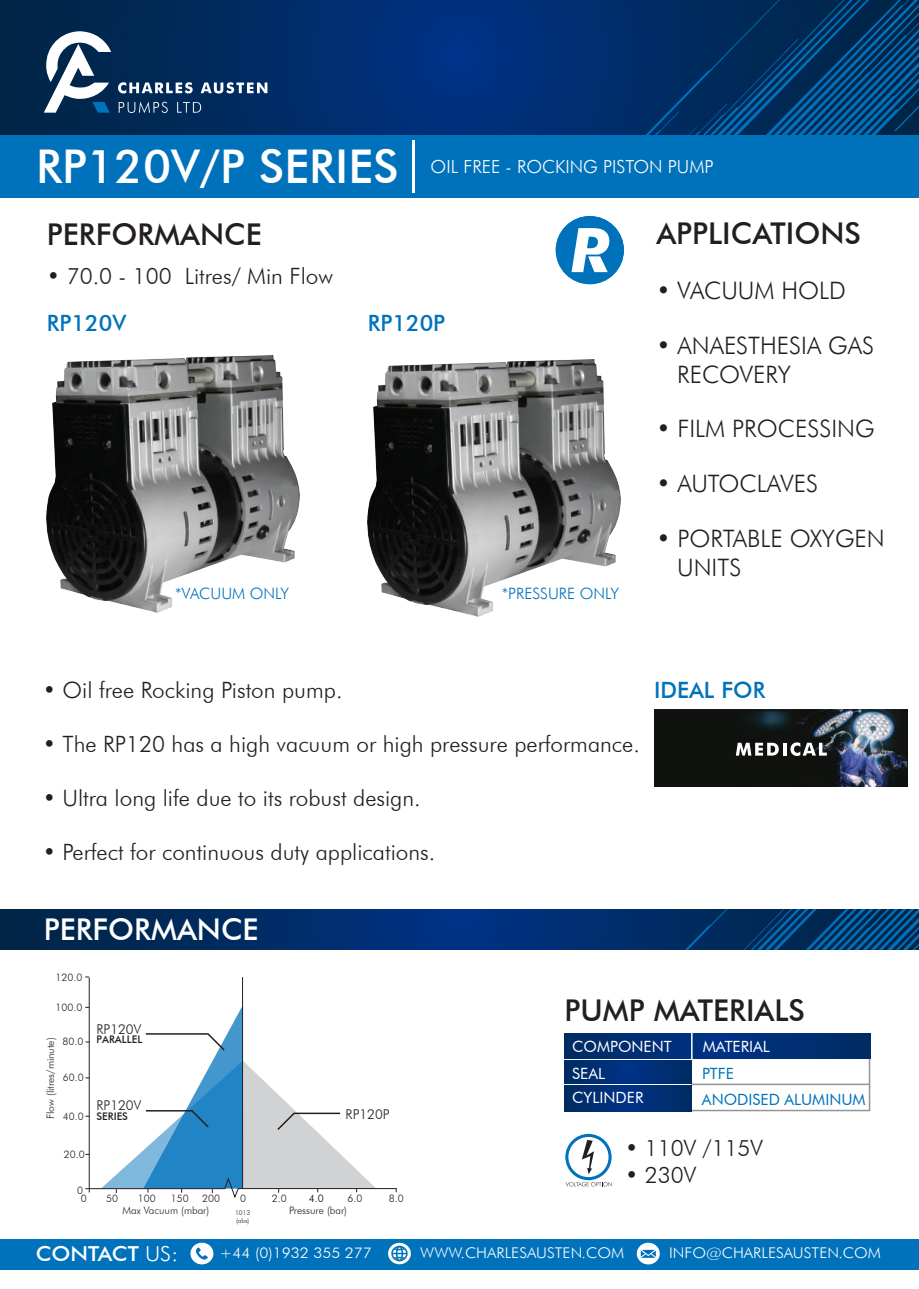
<style>
.page{position:relative;width:919px;height:1289px;background:#fff}
.page>*{position:absolute;margin:0;border:0;box-sizing:border-box;transform-origin:0 0}
.t1{font:500 46.5px "Futura BT";color:#fff}
.t2{font:500 30px "Futura BT";color:#231f20}
.t3{font:500 30px "Futura BT";color:#fff}
.t4{font:300 24px/28.8px "Futura BT";color:#231f20}
.t5{font:300 22.5px "Futura BT";color:#231f20}
.t6{font:500 22.5px "Futura BT";color:#0072bc}
.t7{font:500 20.7px "Futura BT";letter-spacing:-.005em;color:#fff;scale:1.06 1}
.t8{font:300 18px "Futura BT";color:#fff}
.t9{font:300 15.6px "Futura BT";color:#0072bc}
.t10{font:15.45px/24px "Futura BT";color:#fff}
.t11{font:15.45px/25.5px "Futura BT";color:#0072bc}
.t12{font:300 14.7px "Futura BT";color:#fff;scale:1.06 1}
.t13{font:300 13.5px "Futura BT";color:#231f20}
.t14{font:500 10.5px "Futura BT";color:#231f20}
.t15{font:300 10.35px/11.4px "Futura BT";color:#231f20}
.t16{font:300 10.35px "Futura BT";color:#000}
.t17{font:300 6.6px/7.9px "Futura BT";color:#231f20}
.s1{font-weight:300}
</style>
<div class="page">
<svg style="left:1px;top:909px;width:917px;height:40px"></svg>
<div style="left:0;top:1238px;width:918px;height:31px;background:#0072bc"></div>
<svg style="left:387px;top:1241px;width:25px;height:24px"></svg>
<svg style="left:388px;top:1242px;width:23px;height:22px"></svg>
<div style="left:391px;top:1245px;width:16px;height:16px;border:2px solid #0072bc;border-radius:50%"></div>
<div style="left:396px;top:1245px;width:7px;height:16px;border:2px solid #0072bc;border-radius:50%"></div>
<svg style="left:392px;top:1246px;width:15px;height:13px"></svg>
<svg style="left:635px;top:1241px;width:26px;height:24px"></svg>
<svg style="left:636px;top:1242px;width:23px;height:22px"></svg>
<svg style="left:638px;top:1247px;width:19px;height:12px"></svg>
<svg style="left:189px;top:1241px;width:26px;height:24px"></svg>
<div style="left:190px;top:1242px;width:23px;height:22px;background:#fff;border-radius:50%"></div>
<svg style="left:196px;top:1247px;width:12px;height:12px"></svg>
<svg style="left:565px;top:1182px;width:46px;height:4px"></svg>
<svg style="left:565px;top:1133px;width:46px;height:47px"></svg>
<div style="left:568px;top:1136px;width:40px;height:41px;background:#fff;border-radius:50%"></div>
<svg style="left:581px;top:1140px;width:13px;height:34px"></svg>
<svg style="left:564px;top:1060px;width:108px;height:23px;fill:#002f77"></svg>
<svg style="left:564px;top:1085px;width:108px;height:26px;fill:#002f77"></svg>
<div style="left:564px;top:1033px;width:306px;height:25px;background:#002e6f"></div>
<svg style="left:672px;top:1033px;width:198px;height:78px"></svg>
<svg style="left:0;top:0;width:918px;height:135px"></svg>
<svg style="left:41px;top:30px;width:70px;height:83px"></svg>
<svg style="left:118px;top:82px;width:75px;height:11px"></svg>
<svg style="left:201px;top:82px;width:66px;height:11px"></svg>
<svg style="left:119px;top:101px;width:49px;height:12px"></svg>
<svg style="left:177px;top:102px;width:24px;height:11px"></svg>
<div style="left:0;top:135px;width:918px;height:62px;background:#0072bc"></div>
<hr style="left:412px;top:140px;width:2px;height:52px;background:#fff">
<div style="left:555px;top:216px;width:69px;height:68px;background:#0072bc;border-radius:50%"></div>
<svg style="left:571px;top:228px;width:39px;height:44px"></svg>
<img style="left:654px;top:709px;width:252px;height:77px">
<svg style="left:735px;top:742px;width:43px;height:13px"></svg>
<svg style="left:782px;top:742px;width:4px;height:13px"></svg>
<svg style="left:790px;top:742px;width:36px;height:14px"></svg>
<img style="left:47px;top:355px;width:252px;height:257px">
<img style="left:368px;top:359px;width:252px;height:257px">
<hr style="left:89px;top:977px;width:1px;height:215px;background:#231f20">
<hr style="left:242px;top:977px;width:1px;height:211px;background:#231f20">
<svg style="left:85px;top:1005px;width:291px;height:193px"></svg>
<hr style="left:242px;top:1188px;width:154px;height:1px;background:#231f20">
<h1 class="t1" style="left:36px;top:139px;width:364px">RP120V/P SERIES</h1>
<p class="t8" style="left:430px;top:155px;width:284px">OIL FREE - ROCKING PISTON PUMP</p>
<h2 class="t2" style="left:47px;top:216px;width:216px">PERFORMANCE</h2>
<p class="t5" style="left:47px;top:263px;width:287px">• 70.0 - 100 Litres/ Min Flow</p>
<p class="t6" style="left:47px;top:309px;width:81px">RP120V</p>
<p class="t6" style="left:368px;top:309px;width:79px">RP120P</p>
<p class="t9" style="left:175px;top:583px;width:115px">*VACUUM ONLY</p>
<p class="t9" style="left:501px;top:583px;width:119px">*PRESSURE ONLY</p>
<h2 class="t2" style="left:656px;top:215px;width:206px">APPLICATIONS</h2>
<p class="t4" style="left:656px;top:276px;width:191px">• VACUUM HOLD</p>
<p class="t4" style="left:677px;top:331px;width:199px;text-indent:-21px">• ANAESTHESIA GAS<br>RECOVERY</p>
<p class="t4" style="left:656px;top:414px;width:220px">• FILM PROCESSING</p>
<p class="t4" style="left:656px;top:469px;width:163px">• AUTOCLAVES</p>
<p class="t4" style="left:677px;top:523px;width:209px;text-indent:-21px">• PORTABLE OXYGEN<br>UNITS</p>
<p class="t5" style="left:43px;top:676px;width:301px">• Oil free Rocking Piston pump.</p>
<p class="t5" style="left:43px;top:730px;width:598px">• The RP120 has a high vacuum or high pressure performance.</p>
<p class="t5" style="left:43px;top:784px;width:379px">• Ultra long life due to its robust design.</p>
<p class="t5" style="left:43px;top:838px;width:394px">• Perfect for continuous duty applications.</p>
<p class="t6" style="left:654px;top:676px;width:113px">IDEAL FOR</p>
<h2 class="t3" style="left:44px;top:911px;width:216px">PERFORMANCE</h2>
<p class="t15" style="left:56px;top:971px;width:28px">120.0</p>
<p class="t15" style="left:56px;top:1001px;width:28px">100.0</p>
<p class="t15" style="left:63px;top:1035px;width:22px">80.0</p>
<p class="t15" style="left:45px;top:1119px;width:83px;rotate:-90deg">Flow (litres/minute)</p>
<p class="t15" style="left:63px;top:1071px;width:22px">60.0</p>
<p class="t15" style="left:63px;top:1110px;width:22px">40.0</p>
<p class="t15" style="left:64px;top:1148px;width:22px">20.0</p>
<p class="t13" style="left:96px;top:1020px;width:46px">RP120V</p>
<p class="t14" style="left:96px;top:1033px;width:47px">PARALLEL</p>
<p class="t13" style="left:96px;top:1096px;width:46px">RP120V</p>
<p class="t14" style="left:96px;top:1109px;width:33px">SERIES</p>
<p class="t13" style="left:345px;top:1106px;width:45px">RP120P</p>
<p class="t15" style="left:77px;top:1184px;width:7px">0</p>
<p class="t15" style="left:81px;top:1192px;width:7px">0</p>
<p class="t15" style="left:240px;top:1192px;width:7px">0</p>
<p class="t15" style="left:202px;top:1192px;width:19px">200</p>
<p class="t15" style="left:106px;top:1192px;width:13px">50</p>
<p class="t15" style="left:138px;top:1192px;width:19px">100</p>
<p class="t15" style="left:123px;top:1192px;width:88px;text-indent:48px">150<br>Max Vacuum (mbar)</p>
<p class="t17" style="left:235px;top:1208px;width:17px">1013 (abs)</p>
<p class="t15" style="left:272px;top:1192px;width:16px">2.0</p>
<p class="t16" style="left:309px;top:1192px;width:16px">4.0</p>
<p class="t15" style="left:389px;top:1192px;width:16px">8.0</p>
<p class="t15" style="left:289px;top:1204px;width:59px">Pressure (bar)</p>
<p class="t15" style="left:347px;top:1192px;width:16px">6.0</p>
<h2 class="t2" style="left:564px;top:991px;width:242px">PUMP MATERIALS</h2>
<p class="t10" style="left:572px;top:1033px;width:101px">COMPONENT</p>
<p class="t10" style="left:702px;top:1033px;width:69px">MATERIAL</p>
<p class="t10" style="left:572px;top:1061px;width:73px">SEAL<br>CYLINDER</p>
<p class="t11" style="left:702px;top:1060px;width:165px">PTFE<br>ANODISED ALUMINUM</p>
<p class="t5" style="left:625px;top:1133px;width:139px">• 110V /115V</p>
<p class="t5" style="left:625px;top:1160px;width:73px">• 230V</p>
<p class="t7" style="left:36px;top:1241px;width:136px">CONTACT <span class="s1">US:</span></p>
<p class="t12" style="left:219px;top:1243px;width:145px">+44 (0)1932 355 277</p>
<p class="t12" style="left:420px;top:1243px;width:194px">WWW.CHARLESAUSTEN.COM</p>
<p class="t12" style="left:669px;top:1243px;width:201px">INFO@CHARLESAUSTEN.COM</p>
</div>
